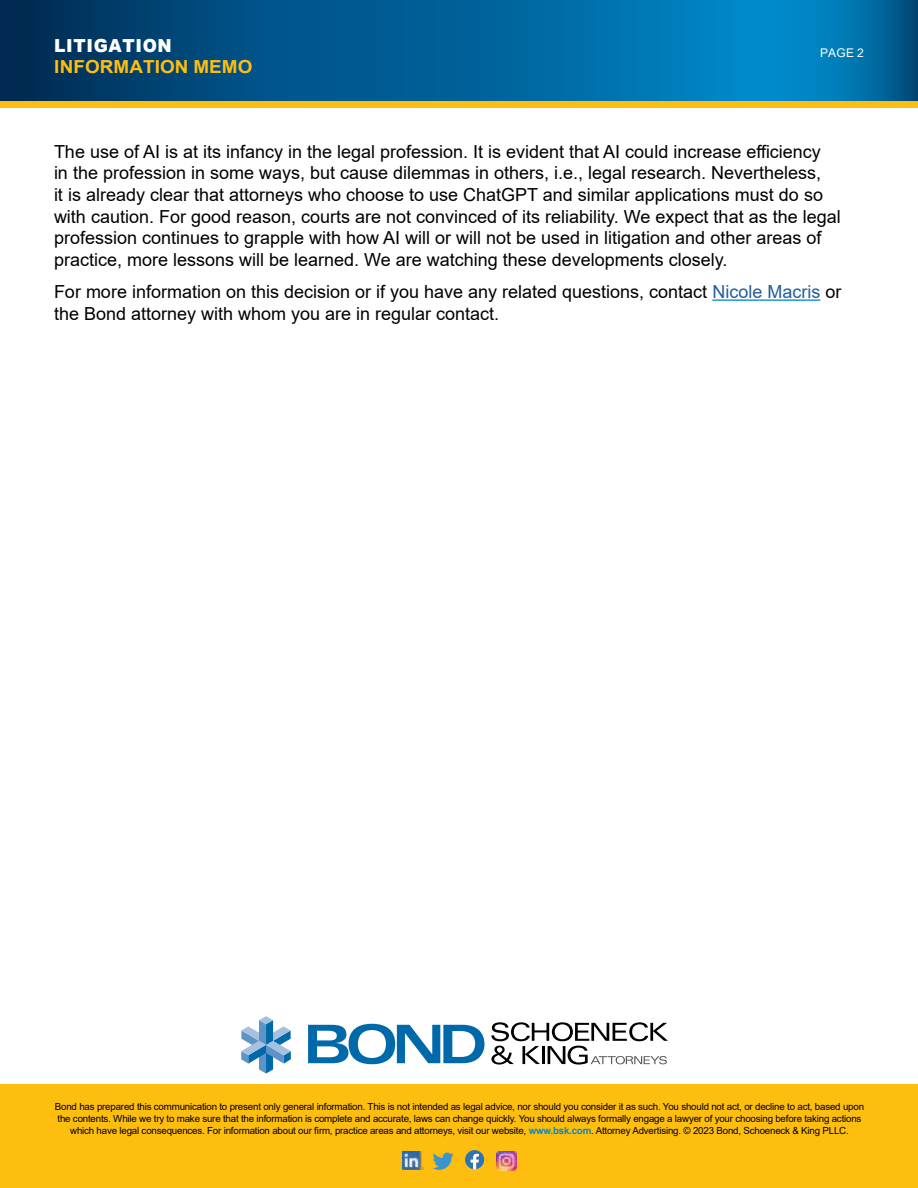
<style>
.page{position:relative;width:918px;height:1188px;background:#fff}
.page>*{position:absolute;margin:0;border:0;box-sizing:border-box;transform-origin:0 0}
.t1{font:18px/21.6px "Arial";color:#000}
.t2{font:700 18px "Arial";letter-spacing:.005em;color:#febe10;scale:1.05 1}
.t3{font:900 18px "Arial";letter-spacing:.035em;color:#fff;scale:.95 1}
.t4{font:12px "Arial";color:#fff}
.t5{font:9.75px/11.7px "Arial";letter-spacing:-.02em;color:#000;text-align:center}
.s1{color:#215e9e}
.s2{font-weight:700;color:#0089cc}
</style>
<div class="page">
<div style="left:0;top:1084px;width:918px;height:104px;background:#febe10"></div>
<svg style="left:241px;top:1016px;width:50px;height:58px"></svg>
<svg style="left:308px;top:1024px;width:176px;height:40px"></svg>
<svg style="left:491px;top:1022px;width:177px;height:43px"></svg>
<hr style="left:712px;top:299px;width:108px;height:2px;background:#0089cc">
<div style="left:0;top:54px;width:918px;height:54px;background:#febe10"></div>
<svg style="left:0;top:0;width:918px;height:101px;background:#005f96"></svg>
<img style="left:402px;top:1151px;width:22px;height:18px">
<svg style="left:433px;top:1153px;width:21px;height:17px"></svg>
<svg style="left:465px;top:1150px;width:19px;height:19px"></svg>
<img style="left:497px;top:1151px;width:19px;height:20px">
<p class="t3" style="left:54px;top:32px;width:125px">LITIGATION</p>
<p class="t2" style="left:54px;top:54px;width:190px">INFORMATION MEMO</p>
<p class="t4" style="left:820px;top:45px;width:45px">PAGE 2</p>
<p class="t1" style="left:54px;top:141px;width:788px">The use of AI is at its infancy in the legal profession. It is evident that AI could increase efficiency<br>in the profession in some ways, but cause dilemmas in others, i.e., legal research. Nevertheless,<br>it is already clear that attorneys who choose to use ChatGPT and similar applications must do so with caution. For good reason, courts are not convinced of its reliability. We expect that as the legal profession continues to grapple with how AI will or will not be used in litigation and other areas of practice, more lessons will be learned. We are watching these developments closely.</p>
<p class="t1" style="left:54px;top:281px;width:789px">For more information on this decision or if you have any related questions, contact <span class="s1">Nicole Macris</span> or the Bond attorney with whom you are in regular contact.</p>
<p class="t5" style="left:55px;top:1101px;width:811px">Bond has prepared this communication to present only general information. This is not intended as legal advice, nor should you consider it as such. You should not act, or decline to act, based upon the contents. While we try to make sure that the information is complete and accurate, laws can change quickly. You should always formally engage a lawyer of your choosing before taking actions which have legal consequences. For information about our firm, practice areas and attorneys, visit our website, <span class="s2">www.bsk.com</span>. Attorney Advertising. © 2023 Bond, Schoeneck &amp; King PLLC.</p>
</div>
